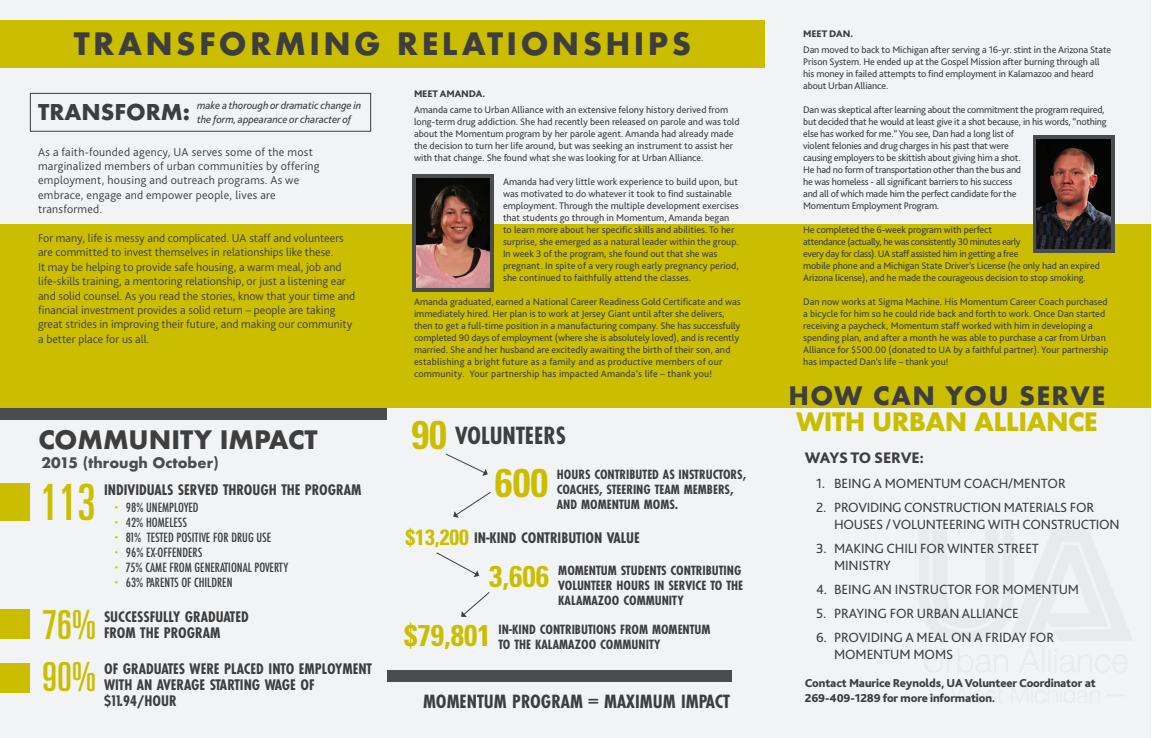
<style>
.page{position:relative;width:1152px;height:738px;background:#fff}
.page>*{position:absolute;margin:0;border:0;box-sizing:border-box;transform-origin:0 0}
.t1{font:ultra-condensed 50px "Univers LT Std";color:#cbbe01}
.t2{font:ultra-condensed 40px "Univers LT Std";color:#cbbe01}
.t3{font:700 condensed 40px "Univers LT Std";color:#cbbe01}
.t4{font:34px "Futura Bld";letter-spacing:.1em;color:#3e3e3f}
.t5{font:700 condensed 30px "Univers LT Std";color:#cbbe01}
.t6{font:28px "Futura Bld";letter-spacing:-.02em;color:#cbbe01}
.t7{font:28px "Futura Bld";color:#3e3e3f}
.t8{font:28px "Futura Bld";letter-spacing:.05em;color:#3e3e3f}
.t9{font:26px "Futura Bld Cnd";color:#3e3e3f}
.t10{font:24px "Futura Bld";color:#3e3e3f}
.t11{font:700 condensed 22px "Univers LT Std";color:#cbbe01}
.t12{font:20px "Futura Bld Cnd";color:#3e3e3f}
.t13{font:16px/16px "Futura Bld Cnd";color:#3e3e3f}
.t14{font:16px "Futura Bld";color:#4b4c4d}
.t15{font:800 16px "Bliss Pro";letter-spacing:-.02em;color:#3e3e3f}
.t16{font:14px/16.8px "Bliss Pro";letter-spacing:-.01em;color:#3e3e3f}
.t17{font:14px/15px "Futura Bld Cnd";color:#3e3e3f}
.t18{font:14px "Futura Mdm Cnd";color:#3e3e3f}
.t19{font:300 12px/14.4px "Bliss Pro";color:#3e3e3f}
.t20{font:300 12px/14.4px "Bliss Pro";letter-spacing:.02em;color:#3e3e3f}
.t21{font:800 12px/14.4px "Bliss Pro";letter-spacing:-.01em;color:#3e3e3f}
.t22{font:italic 11px "Bliss Pro";letter-spacing:-.01em;color:#3e3e3f}
.t23{font:10px/12px "Bliss Pro";color:#3e3e3f}
.t24{font:10px/12px "Bliss Pro";letter-spacing:-.02em;color:#3e3e3f}
.t25{font:800 10px "Bliss Pro";letter-spacing:-.01em;color:#3e3e3f}
.s1{color:#cbbe01}
</style>
<div class="page">
<div style="left:0;top:0;width:1152px;height:225px;background:#f2f3f4"></div>
<div style="left:0;top:224px;width:1152px;height:185px;background:#cbbe01"></div>
<div style="left:0;top:409px;width:1151px;height:329px;background:#f2f3f4"></div>
<div style="left:0;top:20px;width:765px;height:48px;background:#cbbe01"></div>
<div style="left:0;top:409px;width:387px;height:11px;background:#4b4c4d"></div>
<div style="left:387px;top:671px;width:344px;height:11px;background:#4b4c4d"></div>
<div style="left:413px;top:175px;width:81px;height:117px;background:#4b4c4d"></div>
<img style="left:416px;top:178px;width:74px;height:110px">
<div style="left:1033px;top:136px;width:81px;height:117px;background:#4b4c4d"></div>
<img style="left:1036px;top:139px;width:74px;height:110px">
<div style="left:0;top:609px;width:30px;height:30px;background:#cbbe01"></div>
<div style="left:0;top:483px;width:30px;height:38px;background:#cbbe01"></div>
<div style="left:0;top:663px;width:30px;height:30px;background:#cbbe01"></div>
<svg style="left:446px;top:453px;width:42px;height:23px"></svg>
<svg style="left:453px;top:492px;width:38px;height:26px"></svg>
<svg style="left:436px;top:552px;width:43px;height:25px"></svg>
<svg style="left:461px;top:592px;width:29px;height:25px"></svg>
<div style="left:30px;top:93px;width:341px;height:39px;border:1px solid #3e3e3f"></div>
<p class="t4" style="left:74px;top:21px;width:619px">TRANSFORMING RELATIONSHIPS</p>
<p class="t22" style="left:197px;top:99px;width:166px">make a thorough or dramatic change in</p>
<p class="t10" style="left:38px;top:96px;width:153px">TRANSFORM:</p>
<p class="t22" style="left:197px;top:112px;width:156px">the form, appearance or character of</p>
<p class="t20" style="left:38px;top:144px;width:283px">As a faith-founded agency, UA serves some of the most marginalized members of urban communities by offering employment, housing and outreach programs. As we embrace, engage and empower people, lives are transformed.</p>
<p class="t19" style="left:38px;top:231px;width:319px">For many, life is messy and complicated. UA staff and volunteers are committed to invest themselves in relationships like these.<br>It may be helping to provide safe housing, a warm meal, job and life-skills training, a mentoring relationship, or just a listening ear and solid counsel. As you read the stories, know that your time and financial investment provides a solid return – people are taking great strides in improving their future, and making our community a better place for us all.</p>
<p class="t7" style="left:39px;top:421px;width:281px">COMMUNITY IMPACT</p>
<p class="t14" style="left:41px;top:452px;width:179px">2015 (through October)</p>
<p class="t13" style="left:104px;top:483px;width:259px">INDIVIDUALS SERVED THROUGH THE PROGRAM</p>
<p class="t18" style="left:114px;top:498px;width:86px"><span class="s1">•</span> 98% UNEMPLOYED</p>
<p class="t18" style="left:114px;top:513px;width:75px"><span class="s1">•</span> 42% HOMELESS</p>
<p class="t18" style="left:114px;top:528px;width:159px"><span class="s1">•</span> 81% TESTED POSITIVE FOR DRUG USE</p>
<p class="t18" style="left:114px;top:543px;width:90px"><span class="s1">•</span> 96% EX-OFFENDERS</p>
<p class="t18" style="left:114px;top:558px;width:176px"><span class="s1">•</span> 75% CAME FROM GENERATIONAL POVERTY</p>
<p class="t18" style="left:114px;top:573px;width:120px"><span class="s1">•</span> 63% PARENTS OF CHILDREN</p>
<p class="t1" style="left:40px;top:473px;width:57px">113</p>
<p class="t2" style="left:42px;top:602px;width:56px">76%</p>
<p class="t2" style="left:42px;top:654px;width:56px">90%</p>
<p class="t13" style="left:104px;top:610px;width:146px">SUCCESSFULLY GRADUATED</p>
<p class="t13" style="left:104px;top:626px;width:118px">FROM THE PROGRAM</p>
<p class="t13" style="left:104px;top:662px;width:270px">OF GRADUATES WERE PLACED INTO EMPLOYMENT<br>WITH AN AVERAGE STARTING WAGE OF $11.94/HOUR</p>
<p class="t25" style="left:414px;top:87px;width:73px">MEET AMANDA.</p>
<p class="t23" style="left:414px;top:103px;width:327px">Amanda came to Urban Alliance with an extensive felony history derived from long-term drug addiction. She had recently been released on parole and was told about the Momentum program by her parole agent. Amanda had already made the decision to turn her life around, but was seeking an instrument to assist her with that change. She found what she was looking for at Urban Alliance.</p>
<p class="t23" style="left:503px;top:175px;width:237px">Amanda had very little work experience to build upon, but was motivated to do whatever it took to find sustainable employment. Through the multiple development exercises that students go through in Momentum, Amanda began to learn more about her specific skills and abilities. To her surprise, she emerged as a natural leader within the group.<br>In week 3 of the program, she found out that she was pregnant. In spite of a very rough early pregnancy period, she continued to faithfully attend the classes.</p>
<p class="t23" style="left:414px;top:295px;width:328px">Amanda graduated, earned a National Career Readiness Gold Certificate and was immediately hired. Her plan is to work at Jersey Giant until after she delivers, then to get a full-time position in a manufacturing company. She has successfully completed 90 days of employment (where she is absolutely loved), and is recently married. She and her husband are excitedly awaiting the birth of their son, and establishing a bright future as a family and as productive members of our community. Your partnership has impacted Amanda’s life – thank you!</p>
<p class="t3" style="left:411px;top:410px;width:37px">90</p>
<p class="t9" style="left:455px;top:418px;width:112px">VOLUNTEERS</p>
<p class="t3" style="left:495px;top:459px;width:55px">600</p>
<p class="t17" style="left:557px;top:468px;width:191px">HOURS CONTRIBUTED AS INSTRUCTORS,<br>COACHES, STEERING TEAM MEMBERS,<br>AND MOMENTUM MOMS.</p>
<p class="t11" style="left:406px;top:523px;width:65px">$13,200</p>
<p class="t13" style="left:474px;top:531px;width:167px">IN-KIND CONTRIBUTION VALUE</p>
<p class="t17" style="left:558px;top:564px;width:186px">MOMENTUM STUDENTS CONTRIBUTING<br>VOLUNTEER HOURS IN SERVICE TO THE<br>KALAMAZOO COMMUNITY</p>
<p class="t5" style="left:489px;top:558px;width:61px">3,606</p>
<p class="t17" style="left:499px;top:623px;width:214px">IN-KIND CONTRIBUTIONS FROM MOMENTUM</p>
<p class="t5" style="left:404px;top:617px;width:88px">$79,801</p>
<p class="t17" style="left:499px;top:638px;width:163px">TO THE KALAMAZOO COMMUNITY</p>
<p class="t12" style="left:423px;top:688px;width:308px">MOMENTUM PROGRAM = MAXIMUM IMPACT</p>
<p class="t25" style="left:803px;top:27px;width:52px">MEET DAN.</p>
<p class="t23" style="left:803px;top:43px;width:310px">Dan moved to back to Michigan after serving a 16-yr. stint in the Arizona State Prison System. He ended up at the Gospel Mission after burning through all his money in failed attempts to find employment in Kalamazoo and heard about Urban Alliance.</p>
<p class="t24" style="left:803px;top:103px;width:305px">Dan was skeptical after learning about the commitment the program required, but decided that he would at least give it a shot because, in his words, “nothing else has worked for me.” You see, Dan had a long list of<br>violent felonies and drug charges in his past that were<br>causing employers to be skittish about giving him a shot.<br>He had no form of transportation other than the bus and<br>he was homeless - all significant barriers to his success<br>and all of which made him the perfect candidate for the<br>Momentum Employment Program.</p>
<p class="t23" style="left:803px;top:223px;width:298px">He completed the 6-week program with perfect<br>attendance (actually, he was consistently 30 minutes early<br>every day for class). UA staff assisted him in getting a free<br>mobile phone and a Michigan State Driver’s License (he only had an expired Arizona license), and he made the courageous decision to stop smoking.</p>
<p class="t23" style="left:803px;top:295px;width:307px">Dan now works at Sigma Machine. His Momentum Career Coach purchased a bicycle for him so he could ride back and forth to work. Once Dan started receiving a paycheck, Momentum staff worked with him in developing a spending plan, and after a month he was able to purchase a car from Urban Alliance for $500.00 (donated to UA by a faithful partner). Your partnership has impacted Dan‘s life – thank you!</p>
<p class="t8" style="left:789px;top:377px;width:318px">HOW CAN YOU SERVE</p>
<p class="t6" style="left:796px;top:403px;width:303px">WITH URBAN ALLIANCE</p>
<p class="t15" style="left:805px;top:448px;width:121px">WAYS TO SERVE:</p>
<p class="t16" style="left:816px;top:475px;width:251px">1. BEING A MOMENTUM COACH/MENTOR</p>
<p class="t16" style="left:834px;top:499px;width:287px;text-indent:-18px">2. PROVIDING CONSTRUCTION MATERIALS FOR<br>HOUSES / VOLUNTEERING WITH CONSTRUCTION</p>
<p class="t16" style="left:834px;top:540px;width:206px;text-indent:-18px">3. MAKING CHILI FOR WINTER STREET<br>MINISTRY</p>
<p class="t16" style="left:816px;top:581px;width:264px">4. BEING AN INSTRUCTOR FOR MOMENTUM</p>
<p class="t16" style="left:816px;top:605px;width:204px">5. PRAYING FOR URBAN ALLIANCE</p>
<p class="t16" style="left:834px;top:629px;width:222px;text-indent:-18px">6. PROVIDING A MEAL ON A FRIDAY FOR<br>MOMENTUM MOMS</p>
<p class="t21" style="left:805px;top:676px;width:293px">Contact Maurice Reynolds, UA Volunteer Coordinator at<br>269-409-1289 for more information.</p>
</div>
